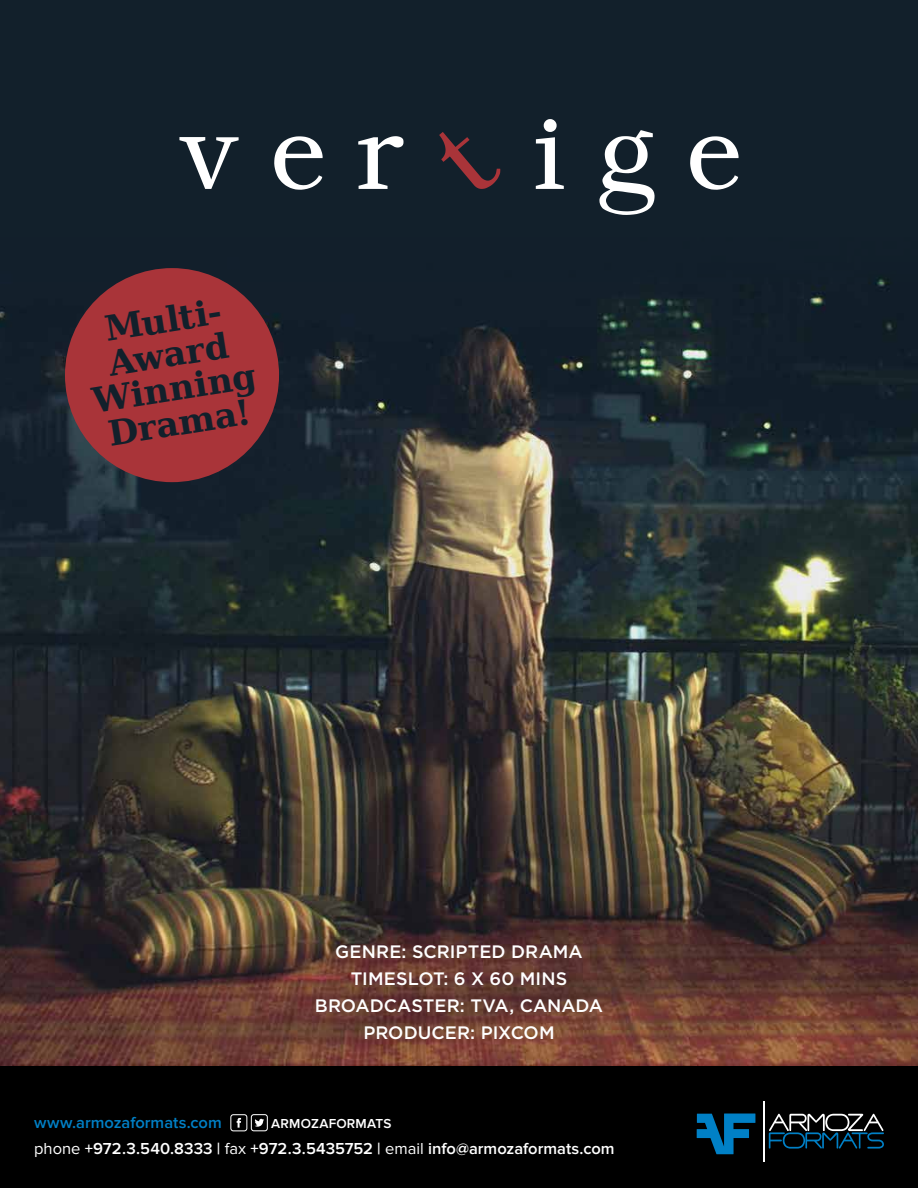
<style>
.page{position:relative;width:918px;height:1188px;background:#fff}
.page>*{position:absolute;margin:0;border:0;box-sizing:border-box;transform-origin:0 0}
.t1{font:700 34.65px/69.2px "DejaVu Serif";color:#12202b;text-align:center}
.t2{font:500 18px/27px "Gotham";letter-spacing:.005em;color:#fff;text-align:center}
.t3{font:600 16.5px/25.5px "Proxima Nova";color:#fff}
.t4{font:600 13.5px "Proxima Nova";letter-spacing:.015em;color:#fff}
.s1{color:#0080c6}
.s2{font-weight:400}
</style>
<div class="page">
<div style="left:0;top:1066px;width:918px;height:122px;background:#000"></div>
<img style="left:0;top:282px;width:918px;height:784px">
<svg style="left:697px;top:1114px;width:58px;height:40px"></svg>
<svg style="left:763px;top:1101px;width:121px;height:61px"></svg>
<svg style="left:230px;top:1114px;width:38px;height:17px"></svg>
<div style="left:0;top:0;width:918px;height:282px;background:#12202b"></div>
<div style="left:65px;top:268px;width:214px;height:214px;background:#a93439;border-radius:50%"></div>
<svg style="left:179px;top:137px;width:60px;height:52px"></svg>
<svg style="left:274px;top:136px;width:49px;height:54px"></svg>
<svg style="left:358px;top:136px;width:46px;height:53px"></svg>
<svg style="left:439px;top:132px;width:61px;height:57px"></svg>
<svg style="left:536px;top:119px;width:28px;height:70px"></svg>
<svg style="left:599px;top:130px;width:56px;height:85px"></svg>
<svg style="left:690px;top:136px;width:49px;height:54px"></svg>
<h1 class="t1" style="left:76px;top:298px;width:167px;rotate:-9deg">Multi-<br>Winning</h1>
<h1 class="t1" style="left:103px;top:329px;width:123px;rotate:-9deg">Award</h1>
<h1 class="t1" style="left:103px;top:399px;width:145px;rotate:-9deg">Drama!</h1>
<p class="t2" style="left:315px;top:938px;width:290px">GENRE: SCRIPTED DRAMA<br>TIMESLOT 6: X 60 MINS<br>BROADCASTER: TVA, CANADA<br>PRODUCER: PIXCOM</p>
<p class="t3" style="left:34px;top:1111px;width:582px"><span class="s1">www.armozaformats.com<br></span><span class="s2">phone</span> +972.3.540.8333 | <span class="s2">fax</span> +972.3.5435752 | <span class="s2">email</span> info@armozaformats.com</p>
<p class="t4" style="left:271px;top:1116px;width:122px">ARMOZAFORMATS</p>
</div>
